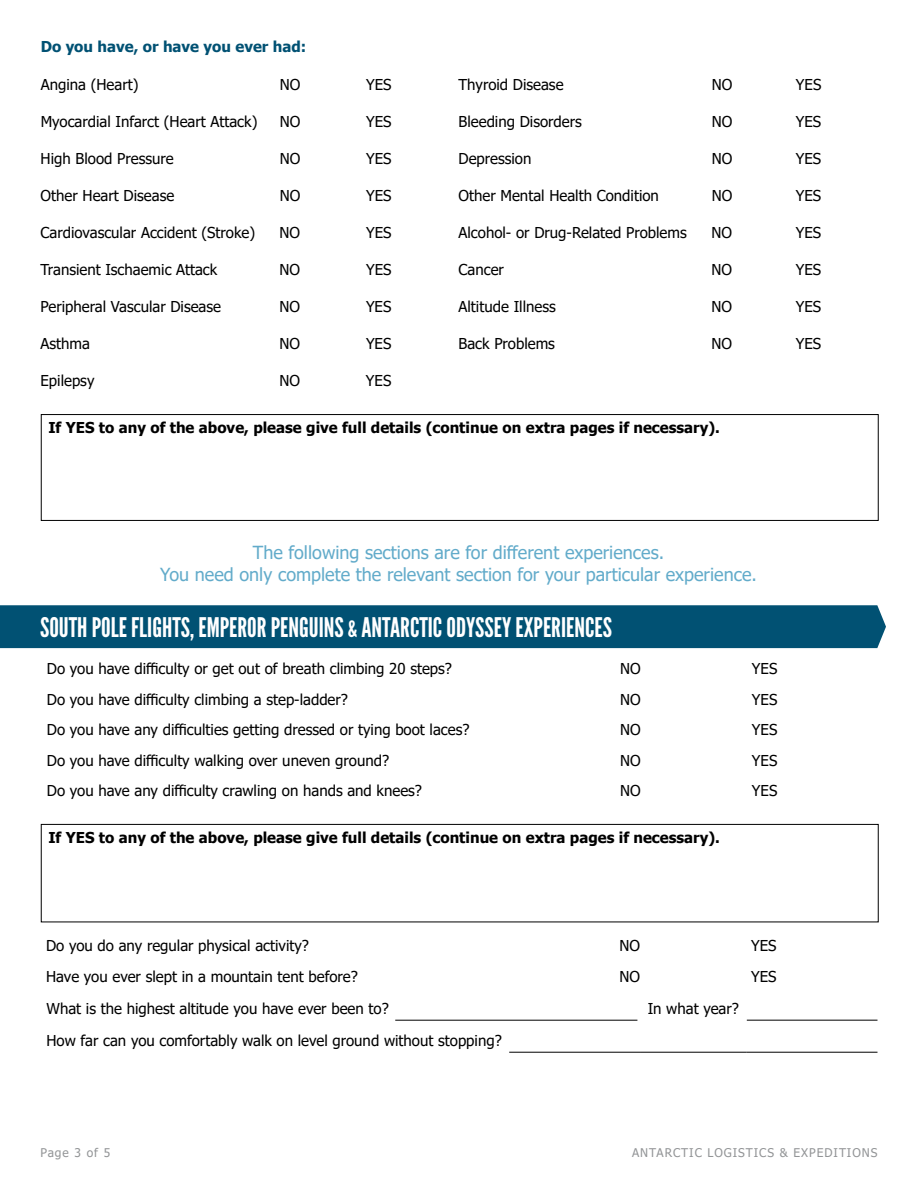
<style>
.page{position:relative;width:918px;height:1188px;background:#fff}
.page>*{position:absolute;margin:0;border:0;box-sizing:border-box;transform-origin:0 0}
.t1{font:27px "League Gothic";color:#fff}
.t2{font:18px/21.6px "Tahoma";color:#62abca;text-align:center}
.t3{font:15px "Tahoma";color:#000}
.t4{font:700 15px "Tahoma";color:#000}
.t5{font:700 15px "Tahoma";color:#015173}
.t6{font:12px "Tahoma";letter-spacing:.08em;color:#939597}
.s1{font-size:22.5px}
</style>
<div class="page">
<div style="left:41px;top:414px;width:838px;height:107px;border:1px solid #000"></div>
<div style="left:0;top:605px;width:886px;height:43px;background:#015173"></div>
<hr style="left:747px;top:1020px;width:131px;height:1px;background:#000">
<hr style="left:509px;top:1052px;width:132px;height:1px;background:#000">
<hr style="left:641px;top:1052px;width:106px;height:1px;background:#000">
<hr style="left:747px;top:1052px;width:131px;height:1px;background:#000">
<hr style="left:395px;top:1020px;width:242px;height:1px;background:#000">
<div style="left:41px;top:824px;width:838px;height:98px;border:1px solid #000"></div>
<p class="t5" style="left:41px;top:36px;width:267px">Do you have, or have you ever had:</p>
<p class="t3" style="left:41px;top:74px;width:99px">Angina (Heart)</p>
<p class="t3" style="left:280px;top:74px;width:22px">NO</p>
<p class="t3" style="left:366px;top:74px;width:27px">YES</p>
<p class="t3" style="left:459px;top:74px;width:107px">Thyroid Disease</p>
<p class="t3" style="left:712px;top:74px;width:22px">NO</p>
<p class="t3" style="left:796px;top:74px;width:27px">YES</p>
<p class="t3" style="left:41px;top:111px;width:218px">Myocardial Infarct (Heart Attack)</p>
<p class="t3" style="left:280px;top:111px;width:22px">NO</p>
<p class="t3" style="left:366px;top:111px;width:27px">YES</p>
<p class="t3" style="left:459px;top:111px;width:125px">Bleeding Disorders</p>
<p class="t3" style="left:712px;top:111px;width:22px">NO</p>
<p class="t3" style="left:796px;top:111px;width:27px">YES</p>
<p class="t3" style="left:41px;top:148px;width:134px">High Blood Pressure</p>
<p class="t3" style="left:280px;top:148px;width:22px">NO</p>
<p class="t3" style="left:366px;top:148px;width:27px">YES</p>
<p class="t3" style="left:459px;top:148px;width:74px">Depression</p>
<p class="t3" style="left:712px;top:148px;width:22px">NO</p>
<p class="t3" style="left:796px;top:148px;width:27px">YES</p>
<p class="t3" style="left:41px;top:185px;width:135px">Other Heart Disease</p>
<p class="t3" style="left:280px;top:185px;width:22px">NO</p>
<p class="t3" style="left:366px;top:185px;width:27px">YES</p>
<p class="t3" style="left:459px;top:185px;width:202px">Other Mental Health Condition</p>
<p class="t3" style="left:712px;top:185px;width:22px">NO</p>
<p class="t3" style="left:796px;top:185px;width:27px">YES</p>
<p class="t3" style="left:41px;top:222px;width:216px">Cardiovascular Accident (Stroke)</p>
<p class="t3" style="left:280px;top:222px;width:22px">NO</p>
<p class="t3" style="left:366px;top:222px;width:27px">YES</p>
<p class="t3" style="left:459px;top:222px;width:230px">Alcohol- or Drug-Related Problems</p>
<p class="t3" style="left:712px;top:222px;width:22px">NO</p>
<p class="t3" style="left:796px;top:222px;width:27px">YES</p>
<p class="t3" style="left:41px;top:259px;width:178px">Transient Ischaemic Attack</p>
<p class="t3" style="left:280px;top:259px;width:22px">NO</p>
<p class="t3" style="left:366px;top:259px;width:27px">YES</p>
<p class="t3" style="left:458px;top:259px;width:47px">Cancer</p>
<p class="t3" style="left:712px;top:259px;width:22px">NO</p>
<p class="t3" style="left:796px;top:259px;width:27px">YES</p>
<p class="t3" style="left:41px;top:296px;width:182px">Peripheral Vascular Disease</p>
<p class="t3" style="left:280px;top:296px;width:22px">NO</p>
<p class="t3" style="left:366px;top:296px;width:27px">YES</p>
<p class="t3" style="left:458px;top:296px;width:99px">Altitude Illness</p>
<p class="t3" style="left:712px;top:296px;width:22px">NO</p>
<p class="t3" style="left:796px;top:296px;width:27px">YES</p>
<p class="t3" style="left:41px;top:333px;width:51px">Asthma</p>
<p class="t3" style="left:280px;top:333px;width:22px">NO</p>
<p class="t3" style="left:366px;top:333px;width:27px">YES</p>
<p class="t3" style="left:458px;top:333px;width:98px">Back Problems</p>
<p class="t3" style="left:712px;top:333px;width:22px">NO</p>
<p class="t3" style="left:796px;top:333px;width:27px">YES</p>
<p class="t3" style="left:41px;top:370px;width:55px">Epilepsy</p>
<p class="t3" style="left:280px;top:370px;width:22px">NO</p>
<p class="t3" style="left:366px;top:370px;width:27px">YES</p>
<p class="t4" style="left:48px;top:417px;width:673px">If YES to any of the above, please give full details (continue on extra pages if necessary).</p>
<p class="t2" style="left:160px;top:543px;width:598px">The following sections are for different experiences.<br>You need only complete the relevant section for your particular experience.</p>
<h1 class="t1" style="left:40px;top:611px;width:573px">SOUTH POLE FLIGHTS, EMPEROR PENGUINS <span class="s1">&amp;</span> ANTARCTIC ODYSSEY EXPERIENCES</h1>
<p class="t3" style="left:47px;top:659px;width:407px">Do you have difficulty or get out of breath climbing 20 steps?</p>
<p class="t3" style="left:620px;top:659px;width:22px">NO</p>
<p class="t3" style="left:752px;top:659px;width:27px">YES</p>
<p class="t3" style="left:47px;top:689px;width:303px">Do you have difficulty climbing a step-ladder?</p>
<p class="t3" style="left:620px;top:689px;width:22px">NO</p>
<p class="t3" style="left:752px;top:689px;width:27px">YES</p>
<p class="t3" style="left:47px;top:720px;width:424px">Do you have any difficulties getting dressed or tying boot laces?</p>
<p class="t3" style="left:620px;top:720px;width:22px">NO</p>
<p class="t3" style="left:752px;top:720px;width:27px">YES</p>
<p class="t3" style="left:47px;top:750px;width:344px">Do you have difficulty walking over uneven ground?</p>
<p class="t3" style="left:620px;top:750px;width:22px">NO</p>
<p class="t3" style="left:752px;top:750px;width:27px">YES</p>
<p class="t3" style="left:47px;top:781px;width:377px">Do you have any difficulty crawling on hands and knees?</p>
<p class="t3" style="left:620px;top:781px;width:22px">NO</p>
<p class="t3" style="left:752px;top:781px;width:27px">YES</p>
<p class="t4" style="left:48px;top:827px;width:673px">If YES to any of the above, please give full details (continue on extra pages if necessary).</p>
<p class="t3" style="left:46px;top:936px;width:264px">Do you do any regular physical activity?</p>
<p class="t3" style="left:619px;top:936px;width:22px">NO</p>
<p class="t3" style="left:751px;top:936px;width:27px">YES</p>
<p class="t3" style="left:46px;top:966px;width:313px">Have you ever slept in a mountain tent before?</p>
<p class="t3" style="left:619px;top:966px;width:22px">NO</p>
<p class="t3" style="left:751px;top:966px;width:27px">YES</p>
<p class="t3" style="left:46px;top:999px;width:344px">What is the highest altitude you have ever been to?</p>
<p class="t3" style="left:648px;top:999px;width:93px">In what year?</p>
<p class="t3" style="left:46px;top:1031px;width:457px">How far can you comfortably walk on level ground without stopping?</p>
<p class="t6" style="left:40px;top:1144px;width:71px">Page 3 of 5</p>
<p class="t6" style="left:632px;top:1144px;width:247px">ANTARCTIC LOGISTICS &amp; EXPEDITIONS</p>
</div>
